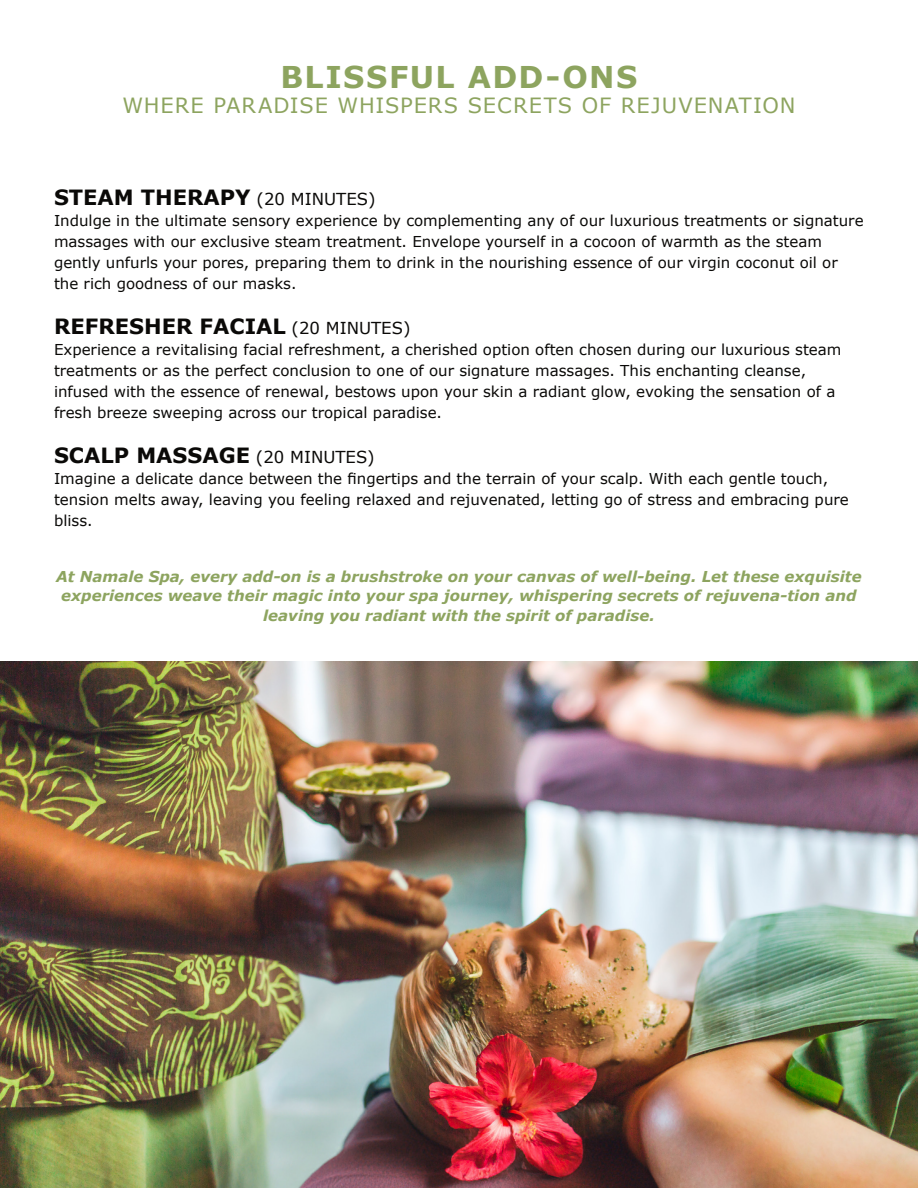
<style>
.page{position:relative;width:918px;height:1188px;background:#fff}
.page>*{position:absolute;margin:0;border:0;box-sizing:border-box;transform-origin:0 0}
.title_1{font:700 30px "Verdana";letter-spacing:.045em;color:#8da45f}
.title_1-2{font:700 21px "Verdana";color:#0a0907}
.title_1-3{font:21px "Verdana";letter-spacing:.045em;color:#8da45f}
.title_1-4{font:15px/21px "Verdana";color:#0a0907}
.title_1-5{font:italic 700 15px/19.5px "Verdana";color:#8da45f;text-align:center}
.s1{font-weight:400;font-size:16.5px}
</style>
<div class="page">
<img style="left:0;top:662px;width:918px;height:526px">
<p class="title_1" style="left:281px;top:57px;width:358px">BLISSFUL ADD-ONS</p>
<p class="title_1-3" style="left:122px;top:92px;width:675px">WHERE PARADISE WHISPERS SECRETS OF REJUVENATION</p>
<p class="title_1-2" style="left:54px;top:184px;width:323px">STEAM THERAPY <span class="s1">(20 MINUTES)</span></p>
<p class="title_1-4" style="left:54px;top:210px;width:811px">Indulge in the ultimate sensory experience by complementing any of our luxurious treatments or signature massages with our exclusive steam treatment. Envelope yourself in a cocoon of warmth as the steam gently unfurls your pores, preparing them to drink in the nourishing essence of our virgin coconut oil or the rich goodness of our masks.</p>
<p class="title_1-2" style="left:54px;top:313px;width:358px">REFRESHER FACIAL <span class="s1">(20 MINUTES)</span></p>
<p class="title_1-4" style="left:54px;top:339px;width:789px">Experience a revitalising facial refreshment, a cherished option often chosen during our luxurious steam treatments or as the perfect conclusion to one of our signature massages. This enchanting cleanse, infused with the essence of renewal, bestows upon your skin a radiant glow, evoking the sensation of a fresh breeze sweeping across our tropical paradise.</p>
<p class="title_1-2" style="left:54px;top:442px;width:322px">SCALP MASSAGE <span class="s1">(20 MINUTES)</span></p>
<p class="title_1-4" style="left:54px;top:468px;width:796px">Imagine a delicate dance between the fingertips and the terrain of your scalp. With each gentle touch, tension melts away, leaving you feeling relaxed and rejuvenated, letting go of stress and embracing pure bliss.</p>
<p class="title_1-5" style="left:56px;top:566px;width:807px">At Namale Spa, every add-on is a brushstroke on your canvas of well-being. Let these exquisite experiences weave their magic into your spa journey, whispering secrets of rejuvena-tion and leaving you radiant with the spirit of paradise.</p>
</div>
